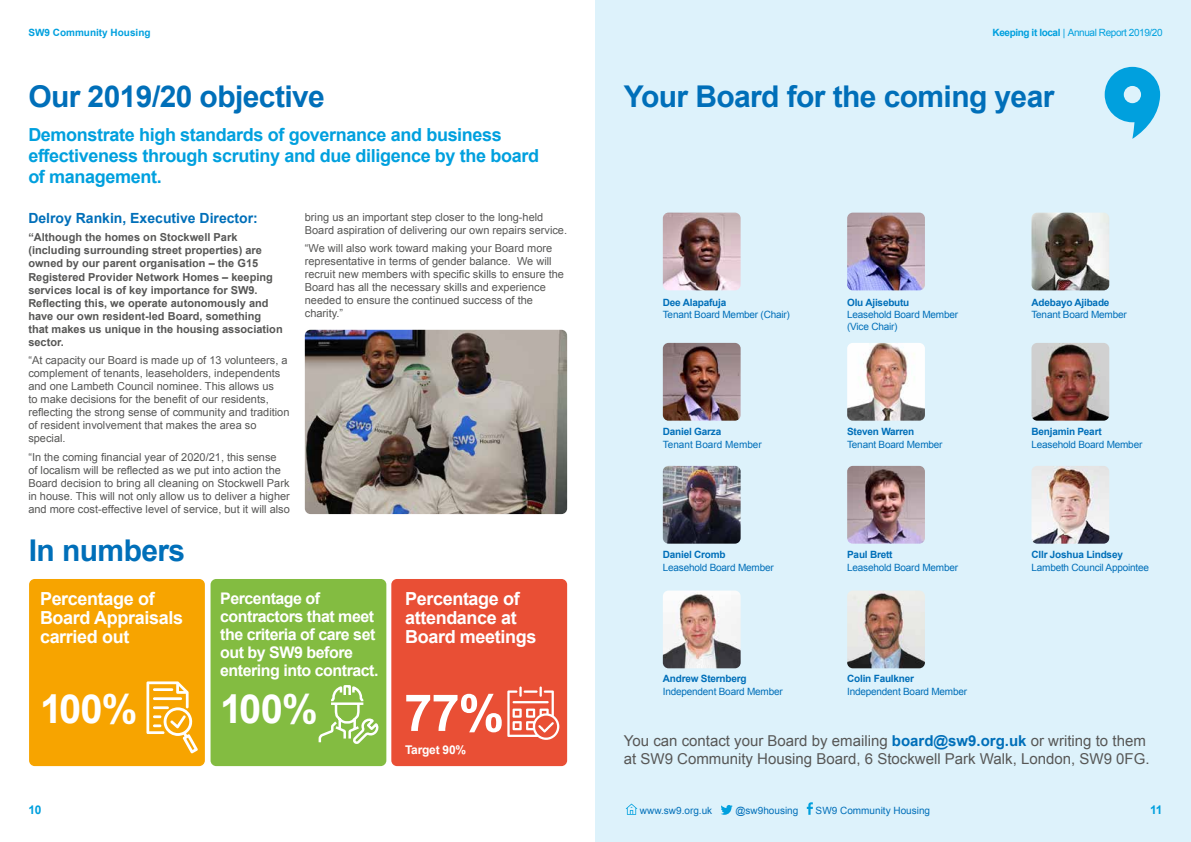
<style>
.page{position:relative;width:1191px;height:842px;background:#fff}
.page>*{position:absolute;margin:0;border:0;box-sizing:border-box;transform-origin:0 0}
.t1{font:700 51px "Arial";color:#fff}
.t2{font:700 40px "Arial";letter-spacing:-.05em;color:#fff}
.t3{font:700 30px "Arial";letter-spacing:-.02em;color:#006fb9}
.t4{font:700 18px/21px "Arial";letter-spacing:-.02em;color:#00a0de}
.t5{font:700 18px/19px "Arial";letter-spacing:-.02em;color:#fff}
.t6{font:700 16px/18px "Arial";letter-spacing:-.03em;color:#fff}
.t7{font:15px/18px "Arial";color:#575756}
.t8{font:700 14px "Arial";color:#006fb9}
.t9{font:700 12px "Arial";letter-spacing:-.02em;color:#fff}
.t10{font:700 12px "Arial";color:#00a0de}
.t11{font:11px/13px "Arial";color:#575756}
.t12{font:700 11px/13px "Arial";color:#575756}
.t13{font:10px/12px "Arial";letter-spacing:-.02em;color:#006fb9}
.t14{font:700 10px "Arial";letter-spacing:-.02em;color:#006fb9}
.t15{font:10px "Arial";color:#006fb9}
.t16{font:10px "Arial";letter-spacing:-.04em;color:#00a0de}
.t17{font:700 10px "Arial";color:#00a0de}
.s1{font-weight:700}
.s2{font-weight:700;color:#006fb9}
</style>
<div class="page">
<div style="left:595px;top:0;width:596px;height:842px;background:#ddf2fb"></div>
<svg style="left:626px;top:804px;width:11px;height:11px"></svg>
<svg style="left:721px;top:805px;width:11px;height:10px"></svg>
<svg style="left:807px;top:802px;width:6px;height:13px"></svg>
<svg style="left:1104px;top:67px;width:56px;height:72px"></svg>
<div style="left:210px;top:579px;width:176px;height:187px;background:#83bc41;border-radius:6px"></div>
<svg style="left:318px;top:685px;width:61px;height:59px"></svg>
<div style="left:29px;top:579px;width:176px;height:187px;background:#f7a400;border-radius:6px"></div>
<div style="left:391px;top:579px;width:176px;height:187px;background:#e94f35;border-radius:6px"></div>
<svg style="left:507px;top:686px;width:52px;height:54px"></svg>
<svg style="left:146px;top:681px;width:52px;height:72px"></svg>
<img style="left:663px;top:213px;width:77px;height:77px">
<img style="left:847px;top:213px;width:78px;height:77px">
<img style="left:1031px;top:213px;width:78px;height:77px">
<img style="left:663px;top:343px;width:77px;height:78px">
<img style="left:847px;top:343px;width:78px;height:78px">
<img style="left:1031px;top:343px;width:78px;height:78px">
<img style="left:663px;top:466px;width:77px;height:78px">
<img style="left:847px;top:466px;width:78px;height:78px">
<img style="left:1031px;top:466px;width:78px;height:78px">
<img style="left:663px;top:590px;width:77px;height:78px">
<img style="left:847px;top:590px;width:78px;height:78px">
<img style="left:305px;top:330px;width:262px;height:184px">
<p class="t17" style="left:28px;top:26px;width:124px">SW9 Community Housing</p>
<h3 class="t3" style="left:28px;top:77px;width:298px">Our 2019/20 objective</h3>
<h3 class="t4" style="left:28px;top:124px;width:512px">Demonstrate high standards of governance and business effectiveness through scrutiny and due diligence by the board of management.</h3>
<p class="t8" style="left:28px;top:209px;width:231px">Delroy Rankin, Executive Director:</p>
<p class="t12" style="left:28px;top:231px;width:256px">“Although the homes on Stockwell Park (including surrounding street properties) are owned by our parent organisation – the G15<br>Registered Provider Network Homes – keeping services local is of key importance for SW9.<br>Reflecting this, we operate autonomously and have our own resident-led Board, something that makes us unique in the housing association sector.</p>
<p class="t11" style="left:28px;top:354px;width:263px">“At capacity our Board is made up of 13 volunteers, a complement of tenants, leaseholders, independents and one Lambeth Council nominee. This allows us<br>to make decisions for the benefit of our residents, reflecting the strong sense of community and tradition of resident involvement that makes the area so special.</p>
<p class="t11" style="left:28px;top:451px;width:263px">“In the coming financial year of 2020/21, this sense<br>of localism will be reflected as we put into action the Board decision to bring all cleaning on Stockwell Park in house. This will not only allow us to deliver a higher and more cost-effective level of service, but it will also</p>
<h3 class="t3" style="left:29px;top:530px;width:158px">In numbers</h3>
<p class="t11" style="left:305px;top:210px;width:264px">bring us an important step closer to the long-held<br>Board aspiration of delivering our own repairs service.</p>
<p class="t11" style="left:305px;top:242px;width:261px">“We will also work toward making your Board more representative in terms of gender balance. We will recruit new members with specific skills to ensure the Board has all the necessary skills and experience needed to ensure the continued success of the charity.”</p>
<h3 class="t5" style="left:40px;top:590px;width:144px">Percentage of<br>Board Appraisals carried out</h3>
<h2 class="t2" style="left:40px;top:682px;width:99px">100%</h2>
<p class="t10" style="left:28px;top:802px;width:15px">10</p>
<h3 class="t6" style="left:220px;top:590px;width:160px">Percentage of contractors that meet the criteria of care set out by SW9 before entering into contract.</h3>
<h2 class="t2" style="left:220px;top:682px;width:99px">100%</h2>
<h3 class="t5" style="left:405px;top:590px;width:133px">Percentage of attendance at<br>Board meetings</h3>
<h1 class="t1" style="left:404px;top:679px;width:102px">77%</h1>
<p class="t9" style="left:405px;top:741px;width:62px">Target 90%</p>
<p class="t16" style="left:992px;top:26px;width:171px"><span class="s1">Keeping it local</span> | Annual Report 2019/20</p>
<h3 class="t3" style="left:624px;top:77px;width:432px">Your Board for the coming year</h3>
<p class="t14" style="left:663px;top:296px;width:65px">Dee Alapafuja</p>
<p class="t13" style="left:663px;top:308px;width:129px">Tenant Board Member (Chair)</p>
<p class="t14" style="left:847px;top:296px;width:64px">Olu Ajisebutu</p>
<p class="t13" style="left:847px;top:308px;width:112px">Leasehold Board Member (Vice Chair)</p>
<p class="t14" style="left:1031px;top:296px;width:79px">Adebayo Ajibade</p>
<p class="t13" style="left:1031px;top:308px;width:97px">Tenant Board Member</p>
<p class="t14" style="left:663px;top:425px;width:60px">Daniel Garza</p>
<p class="t15" style="left:663px;top:438px;width:100px">Tenant Board Member</p>
<p class="t14" style="left:847px;top:425px;width:69px">Steven Warren</p>
<p class="t13" style="left:847px;top:439px;width:97px">Tenant Board Member</p>
<p class="t14" style="left:1031px;top:425px;width:72px">Benjamin Peart</p>
<p class="t13" style="left:1031px;top:439px;width:112px">Leasehold Board Member</p>
<p class="t14" style="left:663px;top:548px;width:64px">Daniel Cromb</p>
<p class="t13" style="left:663px;top:561px;width:112px">Leasehold Board Member</p>
<p class="t14" style="left:847px;top:548px;width:47px">Paul Brett</p>
<p class="t13" style="left:847px;top:561px;width:112px">Leasehold Board Member</p>
<p class="t14" style="left:1031px;top:548px;width:93px">Cllr Joshua Lindsey</p>
<p class="t13" style="left:1031px;top:561px;width:119px">Lambeth Council Appointee</p>
<p class="t14" style="left:663px;top:672px;width:85px">Andrew Sternberg</p>
<p class="t13" style="left:663px;top:685px;width:121px">Independent Board Member</p>
<p class="t14" style="left:847px;top:672px;width:68px">Colin Faulkner</p>
<p class="t13" style="left:847px;top:685px;width:121px">Independent Board Member</p>
<h3 class="t7" style="left:624px;top:732px;width:527px">You can contact your Board by emailing <span class="s2">board@sw9.org.uk</span> or writing to them at SW9 Community Housing Board, 6 Stockwell Park Walk, London, SW9 0FG.</h3>
<p class="t15" style="left:640px;top:804px;width:74px">www.sw9.org.uk</p>
<p class="t15" style="left:735px;top:804px;width:64px">@sw9housing</p>
<p class="t15" style="left:815px;top:804px;width:116px">SW9 Community Housing</p>
<p class="t10" style="left:1150px;top:802px;width:14px">11</p>
</div>
